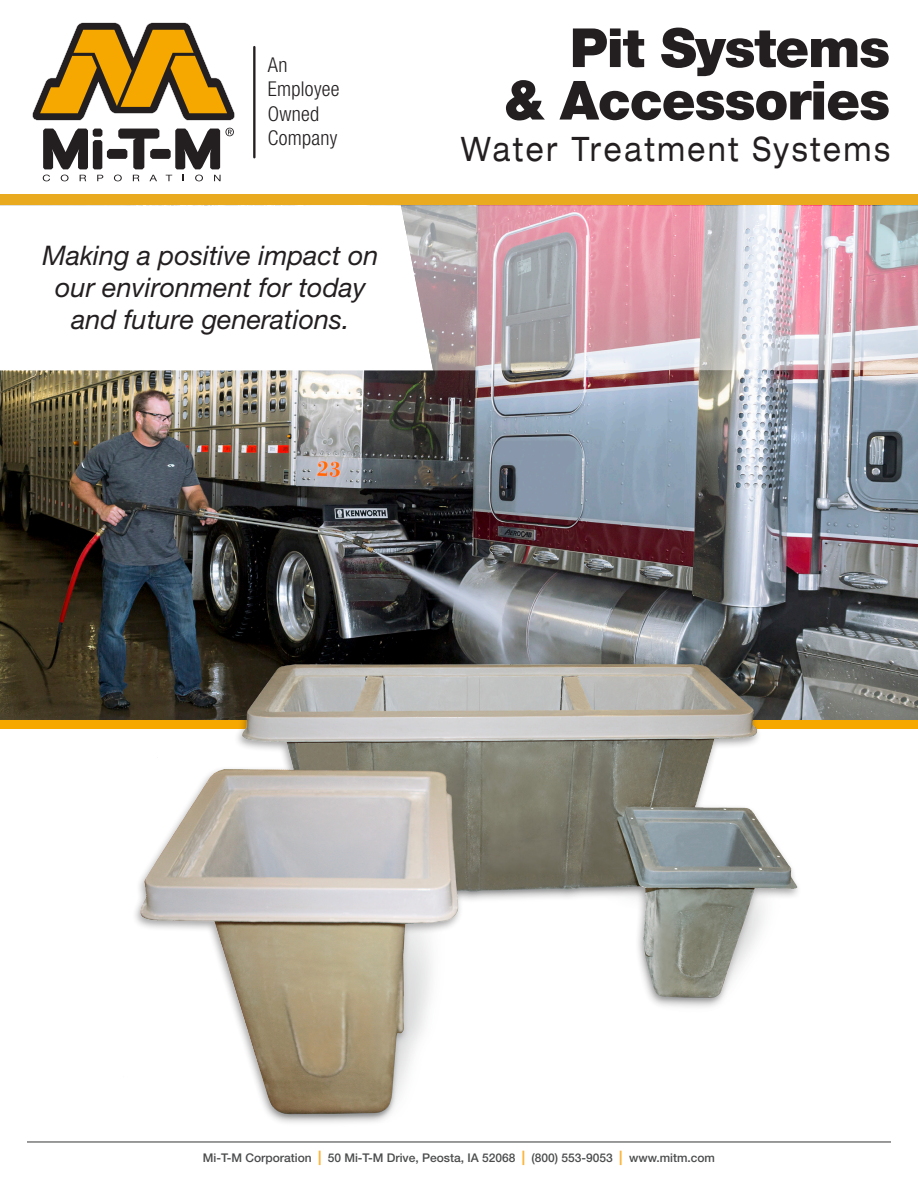
<style>
.page{position:relative;width:918px;height:1188px;background:#fff}
.page>*{position:absolute;margin:0;border:0;box-sizing:border-box;transform-origin:0 0}
.t1{font:900 54px "Helvetica Neue LT Std";letter-spacing:-.02em;color:#231f20}
.t2{font:expanded 33.75px "Helvetica Neue LT Std";letter-spacing:.1em;color:#231f20;scale:.8 1}
.t3{font:italic 27px/32.4px "Helvetica Neue LT Std";color:#231f20;text-align:center}
.t4{font:300 condensed 20.4px/24.6px "Helvetica Neue LT Std";letter-spacing:.015em;color:#231f20}
.t5{font:500 12px "Helvetica Neue LT Std";color:#4b4c4d}
.s1{font-weight:800;font-size:14.4px;color:#fbb438}
</style>
<div class="page">
<hr style="left:27px;top:1141px;width:864px;height:2px;background:#4b4c4d">
<div style="left:0;top:194px;width:918px;height:12px;background:#eaaa20"></div>
<div style="left:0;top:718px;width:918px;height:11px;background:#f6a800"></div>
<svg style="left:43px;top:175px;width:7px;height:6px"></svg>
<svg style="left:61px;top:175px;width:8px;height:6px"></svg>
<svg style="left:80px;top:175px;width:6px;height:6px"></svg>
<svg style="left:97px;top:175px;width:6px;height:6px"></svg>
<svg style="left:114px;top:175px;width:8px;height:6px"></svg>
<svg style="left:133px;top:175px;width:6px;height:6px"></svg>
<svg style="left:149px;top:175px;width:8px;height:6px"></svg>
<svg style="left:166px;top:175px;width:6px;height:6px"></svg>
<svg style="left:195px;top:175px;width:8px;height:6px"></svg>
<svg style="left:214px;top:175px;width:7px;height:6px"></svg>
<svg style="left:32px;top:22px;width:203px;height:99px"></svg>
<svg style="left:43px;top:128px;width:191px;height:41px"></svg>
<hr style="left:253px;top:47px;width:3px;height:110px;background:#231f20">
<img style="left:0;top:370px;width:918px;height:349px">
<svg style="left:0;top:205px;width:401px;height:1px"></svg>
<svg style="left:401px;top:205px;width:517px;height:165px;background:#d1b3bc"></svg>
<img style="left:123px;top:650px;width:685px;height:473px">
<h3 class="t4" style="left:268px;top:52px;width:73px">An<br>Employee<br>Owned<br>Company</h3>
<p class="t3" style="left:43px;top:238px;width:338px">Making a positive impact on our environment for today</p>
<p class="t3" style="left:71px;top:303px;width:280px">and future generations.</p>
<p class="t1" style="left:570px;top:16px;width:322px">Pit Systems</p>
<p class="t1" style="left:504px;top:68px;width:388px">&amp; Accessories</p>
<p class="t2" style="left:461px;top:128px;width:538px">Water Treatment Systems</p>
<p class="t5" style="left:203px;top:1151px;width:514px">Mi-T-M Corporation <span class="s1">|</span> 50 Mi-T-M Drive, Peosta, IA 52068 <span class="s1">|</span> (800) 553-9053 <span class="s1">|</span> www.mitm.com</p>
</div>
